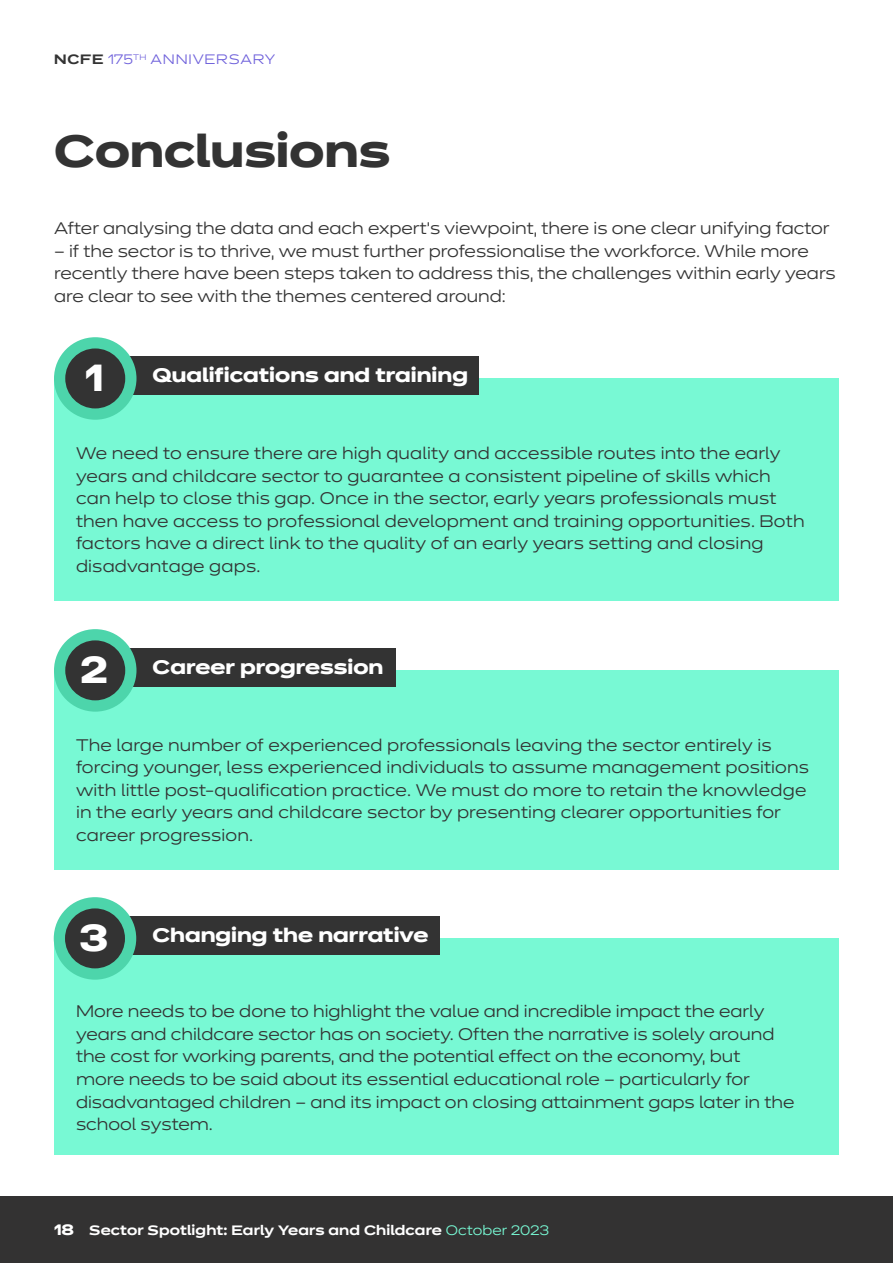
<style>
.page{position:relative;width:893px;height:1263px;background:#fff}
.page>*{position:absolute;margin:0;border:0;box-sizing:border-box;transform-origin:0 0}
.t1{font:700 45px "Dinamit";color:#333}
.t2{font:700 37.5px "Dinamit";color:#fff}
.t3{font:700 19.5px "Dinamit";color:#fff}
.t4{font:300 16.5px/22.5px "Dinamit";color:#333}
.t5{font:600 13.5px "Dinamit";letter-spacing:.01em;color:#fff}
.t6{font:300 13.5px "Dinamit";letter-spacing:.06em;color:#6f61db}
.s1{font-weight:600;color:#333}
.s2{font-size:37.5px}
.s3{font-weight:700;font-size:15px}
.s4{font-weight:300;color:#78f9d4}
</style>
<div class="page">
<div style="left:0;top:1196px;width:893px;height:67px;background:#333232"></div>
<div style="left:54px;top:670px;width:785px;height:200px;background:#78f9d4"></div>
<div style="left:95px;top:648px;width:300px;height:38px;background:#333"></div>
<div style="left:54px;top:629px;width:82px;height:83px;background:#4dd5ab;border-radius:50%"></div>
<div style="left:65px;top:640px;width:60px;height:60px;background:#333;border-radius:50%"></div>
<div style="left:54px;top:378px;width:785px;height:223px;background:#78f9d4"></div>
<div style="left:95px;top:356px;width:383px;height:39px;background:#333"></div>
<div style="left:54px;top:337px;width:82px;height:83px;background:#4dd5ab;border-radius:50%"></div>
<div style="left:65px;top:348px;width:60px;height:60px;background:#333;border-radius:50%"></div>
<div style="left:54px;top:938px;width:785px;height:216px;background:#78f9d4"></div>
<div style="left:95px;top:916px;width:344px;height:38px;background:#333"></div>
<div style="left:54px;top:897px;width:82px;height:83px;background:#4dd5ab;border-radius:50%"></div>
<div style="left:65px;top:908px;width:60px;height:60px;background:#333;border-radius:50%"></div>
<p class="t6" style="left:54px;top:49px;width:223px"><span class="s1">NCFE</span> 175<sup>TH</sup> ANNIVERSARY</p>
<h1 class="t1" style="left:54px;top:112px;width:338px">Conclusions</h1>
<p class="t4" style="left:54px;top:215px;width:777px">After analysing the data and each expert’s viewpoint, there is one clear unifying factor</p>
<p class="t4" style="left:54px;top:238px;width:783px">– if the sector is to thrive, we must further professionalise the workforce. While more recently there have been steps taken to address this, the challenges within early years are clear to see with the themes centered around:</p>
<h2 class="t2" style="left:85px;top:346px;width:20px">1</h2>
<p class="t3" style="left:153px;top:358px;width:317px">Qualifications and training</p>
<p class="t4" style="left:76px;top:440px;width:730px">We need to ensure there are high quality and accessible routes into the early years and childcare sector to guarantee a consistent pipeline of skills which can help to close this gap. Once in the sector, early years professionals must then have access to professional development and training opportunities. Both factors have a direct link to the quality of an early years setting and closing disadvantage gaps.</p>
<p class="t3" style="left:81px;top:650px;width:304px"><span class="s2">2</span> Career progression</p>
<p class="t4" style="left:76px;top:732px;width:735px">The large number of experienced professionals leaving the sector entirely is forcing younger, less experienced individuals to assume management positions with little post-qualification practice. We must do more to retain the knowledge in the early years and childcare sector by presenting clearer opportunities for career progression.</p>
<p class="t3" style="left:80px;top:918px;width:350px"><span class="s2">3</span> Changing the narrative</p>
<p class="t4" style="left:76px;top:998px;width:720px">More needs to be done to highlight the value and incredible impact the early years and childcare sector has on society. Often the narrative is solely around the cost for working parents, and the potential effect on the economy, but<br>more needs to be said about its essential educational role – particularly for disadvantaged children – and its impact on closing attainment gaps later in the school system.</p>
<p class="t5" style="left:54px;top:1218px;width:496px"><span class="s3">18</span> Sector Spotlight: Early Years and Childcare <span class="s4">October 2023</span></p>
</div>
